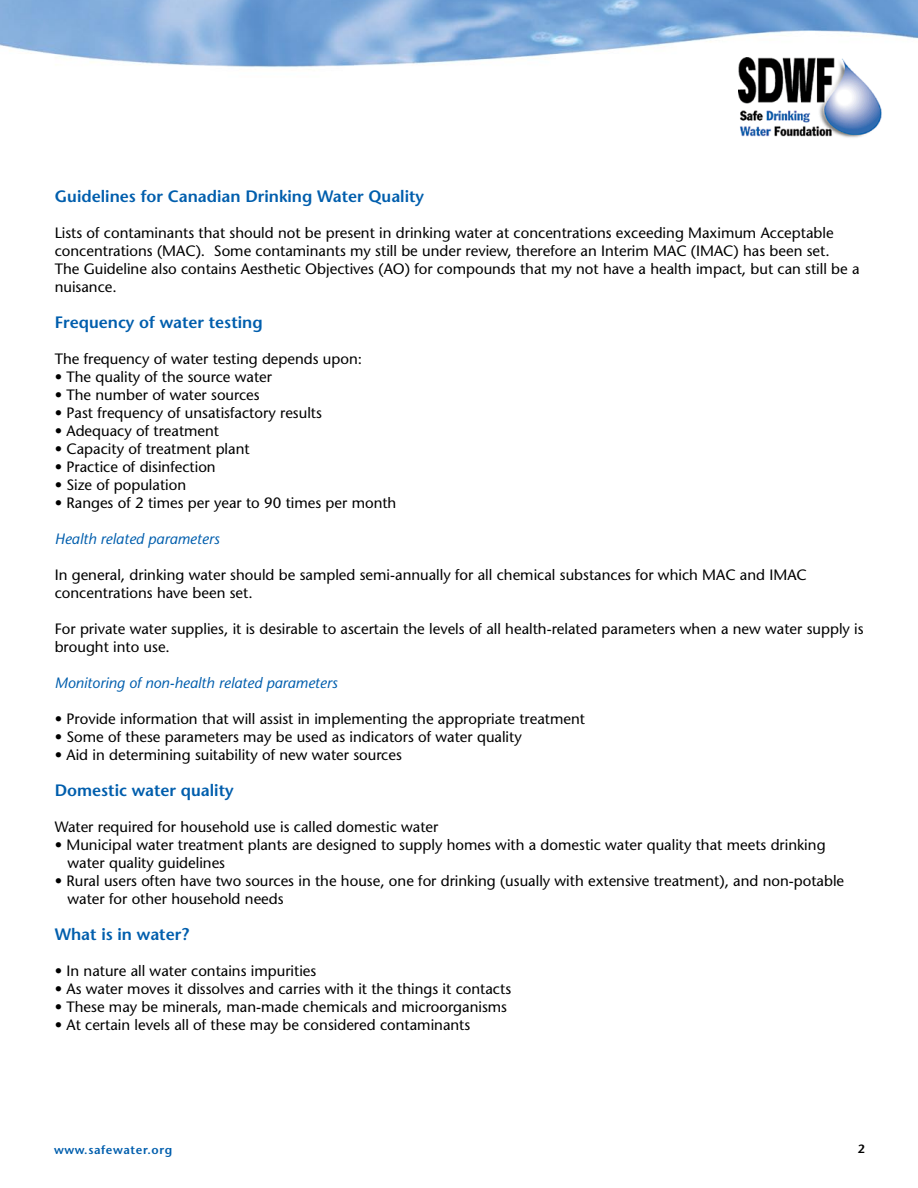
<style>
.page{position:relative;width:918px;height:1188px;background:#fff}
.page>*{position:absolute;margin:0;border:0;box-sizing:border-box;transform-origin:0 0}
.t1{font:600 16.5px "Stone Sans";color:#005ead}
.t2{font:15px/18px "Stone Sans";color:#000}
.t3{font:italic 15px "Stone Sans";color:#005ead}
.t4{font:600 12px "Stone Sans";letter-spacing:.05em;color:#005ead}
</style>
<div class="page">
<img style="left:0;top:0;width:918px;height:68px">
<img style="left:738px;top:58px;width:146px;height:80px">
<p class="t1" style="left:55px;top:186px;width:371px">Guidelines for Canadian Drinking Water Quality</p>
<p class="t2" style="left:55px;top:224px;width:806px">Lists of contaminants that should not be present in drinking water at concentrations exceeding Maximum Acceptable concentrations (MAC). Some contaminants my still be under review, therefore an Interim MAC (IMAC) has been set.<br>The Guideline also contains Aesthetic Objectives (AO) for compounds that my not have a health impact, but can still be a nuisance.</p>
<p class="t1" style="left:55px;top:312px;width:209px">Frequency of water testing</p>
<p class="t2" style="left:55px;top:350px;width:309px">The frequency of water testing depends upon:</p>
<p class="t2" style="left:55px;top:368px;width:219px">• The quality of the source water</p>
<p class="t2" style="left:55px;top:386px;width:207px">• The number of water sources</p>
<p class="t2" style="left:55px;top:404px;width:269px">• Past frequency of unsatisfactory results</p>
<p class="t2" style="left:55px;top:422px;width:166px">• Adequacy of treatment</p>
<p class="t2" style="left:55px;top:440px;width:196px">• Capacity of treatment plant</p>
<p class="t2" style="left:55px;top:458px;width:163px">• Practice of disinfection</p>
<p class="t2" style="left:55px;top:476px;width:133px">• Size of population</p>
<p class="t2" style="left:55px;top:494px;width:343px">• Ranges of 2 times per year to 90 times per month</p>
<p class="t3" style="left:55px;top:530px;width:166px">Health related parameters</p>
<p class="t2" style="left:55px;top:566px;width:754px">In general, drinking water should be sampled semi-annually for all chemical substances for which MAC and IMAC concentrations have been set.</p>
<p class="t2" style="left:55px;top:620px;width:811px">For private water supplies, it is desirable to ascertain the levels of all health-related parameters when a new water supply is brought into use.</p>
<p class="t3" style="left:55px;top:674px;width:285px">Monitoring of non-health related parameters</p>
<p class="t2" style="left:55px;top:710px;width:532px">• Provide information that will assist in implementing the appropriate treatment</p>
<p class="t2" style="left:55px;top:728px;width:469px">• Some of these parameters may be used as indicators of water quality</p>
<p class="t2" style="left:55px;top:746px;width:349px">• Aid in determining suitability of new water sources</p>
<p class="t1" style="left:55px;top:780px;width:180px">Domestic water quality</p>
<p class="t2" style="left:55px;top:818px;width:385px">Water required for household use is called domestic water</p>
<p class="t2" style="left:68px;top:836px;width:759px;text-indent:-13px">• Municipal water treatment plants are designed to supply homes with a domestic water quality that meets drinking water quality guidelines</p>
<p class="t2" style="left:68px;top:872px;width:778px;text-indent:-13px">• Rural users often have two sources in the house, one for drinking (usually with extensive treatment), and non-potable water for other household needs</p>
<p class="t1" style="left:55px;top:924px;width:136px">What is in water?</p>
<p class="t2" style="left:55px;top:962px;width:263px">• In nature all water contains impurities</p>
<p class="t2" style="left:55px;top:980px;width:458px">• As water moves it dissolves and carries with it the things it contacts</p>
<p class="t2" style="left:55px;top:998px;width:454px">• These may be minerals, man-made chemicals and microorganisms</p>
<p class="t2" style="left:55px;top:1016px;width:417px">• At certain levels all of these may be considered contaminants</p>
<p class="t4" style="left:54px;top:1142px;width:120px">www.safewater.org</p>
</div>
